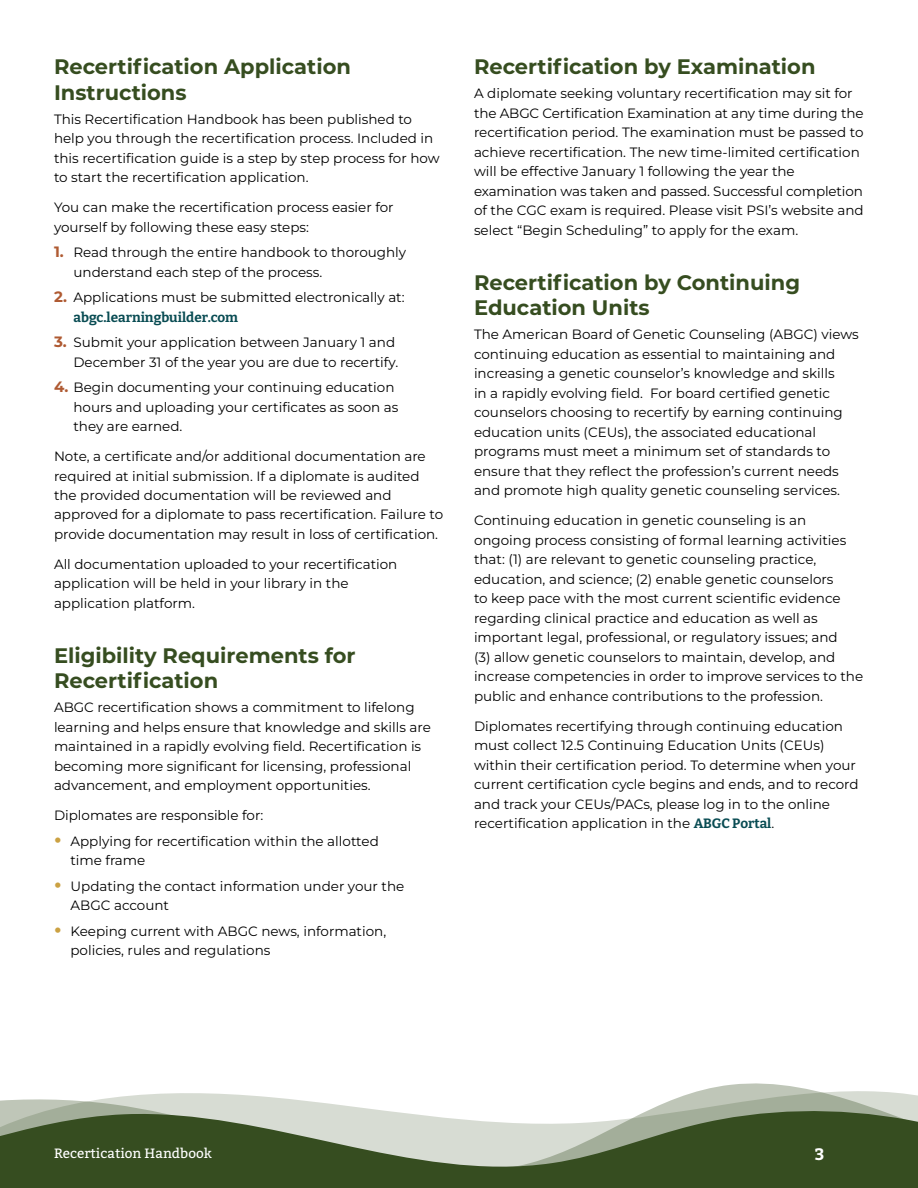
<style>
.page{position:relative;width:918px;height:1188px;background:#fff}
.page>*{position:absolute;margin:0;border:0;box-sizing:border-box;transform-origin:0 0}
.t1{font:700 21px/25.2px "Montserrat";color:#364d20}
.t2{font:700 16.5px "Bitter";color:#fff}
.t3{font:13.5px/19.5px "Montserrat";color:#000}
.t4{font:100 13.5px "Bitter";color:#094c53}
.t5{font:13.5px "Bitter";color:#fff}
.s1{font-weight:700;font-size:15px;color:#af5a32}
.s2{font-weight:700;font-size:21px;color:#cba142}
.s3{font-family:"Bitter";font-weight:100;color:#094c53}
</style>
<div class="page">
<svg style="left:0;top:1083px;width:918px;height:24px"></svg>
<svg style="left:0;top:1107px;width:918px;height:81px;background:#687958"></svg>
<h1 class="t1" style="left:54px;top:53px;width:298px">Recertification Application<br>Instructions</h1>
<p class="t3" style="left:54px;top:109px;width:387px">This Recertification Handbook has been published to help you through the recertification process. Included in this recertification guide is a step by step process for how to start the recertification application.</p>
<p class="t3" style="left:54px;top:197px;width:341px">You can make the recertification process easier for yourself by following these easy steps:</p>
<p class="t3" style="left:74px;top:242px;width:334px;text-indent:-20px"><span class="s1">1.</span> Read through the entire handbook to thoroughly understand each step of the process.</p>
<p class="t3" style="left:54px;top:287px;width:352px"><span class="s1">2.</span> Applications must be submitted electronically at:</p>
<p class="t4" style="left:74px;top:308px;width:166px">abgc.learningbuilder.com</p>
<p class="t3" style="left:54px;top:332px;width:346px;text-align:right"><span class="s1">3.</span> Submit your application between January 1 and<br>December 31 of the year you are due to recertify.</p>
<p class="t3" style="left:74px;top:377px;width:326px;text-indent:-20px"><span class="s1">4.</span> Begin documenting your continuing education hours and uploading your certificates as soon as they are earned.</p>
<p class="t3" style="left:54px;top:446px;width:391px">Note, a certificate and/or additional documentation are required at initial submission. If a diplomate is audited the provided documentation will be reviewed and approved for a diplomate to pass recertification. Failure to provide documentation may result in loss of certification.</p>
<p class="t3" style="left:54px;top:554px;width:345px">All documentation uploaded to your recertification application will be held in your library in the application platform.</p>
<h1 class="t1" style="left:54px;top:642px;width:303px">Eligibility Requirements for<br>Recertification</h1>
<p class="t3" style="left:54px;top:698px;width:378px">ABGC recertification shows a commitment to lifelong learning and helps ensure that knowledge and skills are maintained in a rapidly evolving field. Recertification is becoming more significant for licensing, professional advancement, and employment opportunities.</p>
<p class="t3" style="left:54px;top:806px;width:211px">Diplomates are responsible for:</p>
<p class="t3" style="left:70px;top:831px;width:310px;text-indent:-16px"><span class="s2">•</span> Applying for recertification within the allotted time frame</p>
<p class="t3" style="left:70px;top:876px;width:335px;text-indent:-16px"><span class="s2">•</span> Updating the contact information under your the<br>ABGC account</p>
<p class="t3" style="left:70px;top:921px;width:317px;text-indent:-16px"><span class="s2">•</span> Keeping current with ABGC news, information, policies, rules and regulations</p>
<h1 class="t1" style="left:474px;top:53px;width:343px">Recertification by Examination</h1>
<p class="t3" style="left:474px;top:83px;width:391px">A diplomate seeking voluntary recertification may sit for the ABGC Certification Examination at any time during the recertification period. The examination must be passed to achieve recertification. The new time-limited certification will be effective January 1 following the year the examination was taken and passed. Successful completion of the CGC exam is required. Please visit PSI’s website and select “Begin Scheduling” to apply for the exam.</p>
<h1 class="t1" style="left:474px;top:269px;width:328px">Recertification by Continuing<br>Education Units</h1>
<p class="t3" style="left:474px;top:324px;width:386px">The American Board of Genetic Counseling (ABGC) views continuing education as essential to maintaining and increasing a genetic counselor’s knowledge and skills<br>in a rapidly evolving field. For board certified genetic counselors choosing to recertify by earning continuing education units (CEUs), the associated educational programs must meet a minimum set of standards to ensure that they reflect the profession’s current needs and promote high quality genetic counseling services.</p>
<p class="t3" style="left:474px;top:510px;width:391px">Continuing education in genetic counseling is an ongoing process consisting of formal learning activities that: (1) are relevant to genetic counseling practice, education, and science; (2) enable genetic counselors<br>to keep pace with the most current scientific evidence regarding clinical practice and education as well as important legal, professional, or regulatory issues; and<br>(3) allow genetic counselors to maintain, develop, and increase competencies in order to improve services to the public and enhance contributions to the profession.</p>
<p class="t3" style="left:474px;top:716px;width:386px">Diplomates recertifying through continuing education must collect 12.5 Continuing Education Units (CEUs) within their certification period. To determine when your current certification cycle begins and ends, and to record and track your CEUs/PACs, please log in to the online recertification application in the <span class="s3">ABGC Portal</span>.</p>
<p class="t5" style="left:54px;top:1145px;width:159px">Recertication Handbook</p>
<p class="t2" style="left:815px;top:1144px;width:11px">3</p>
</div>
